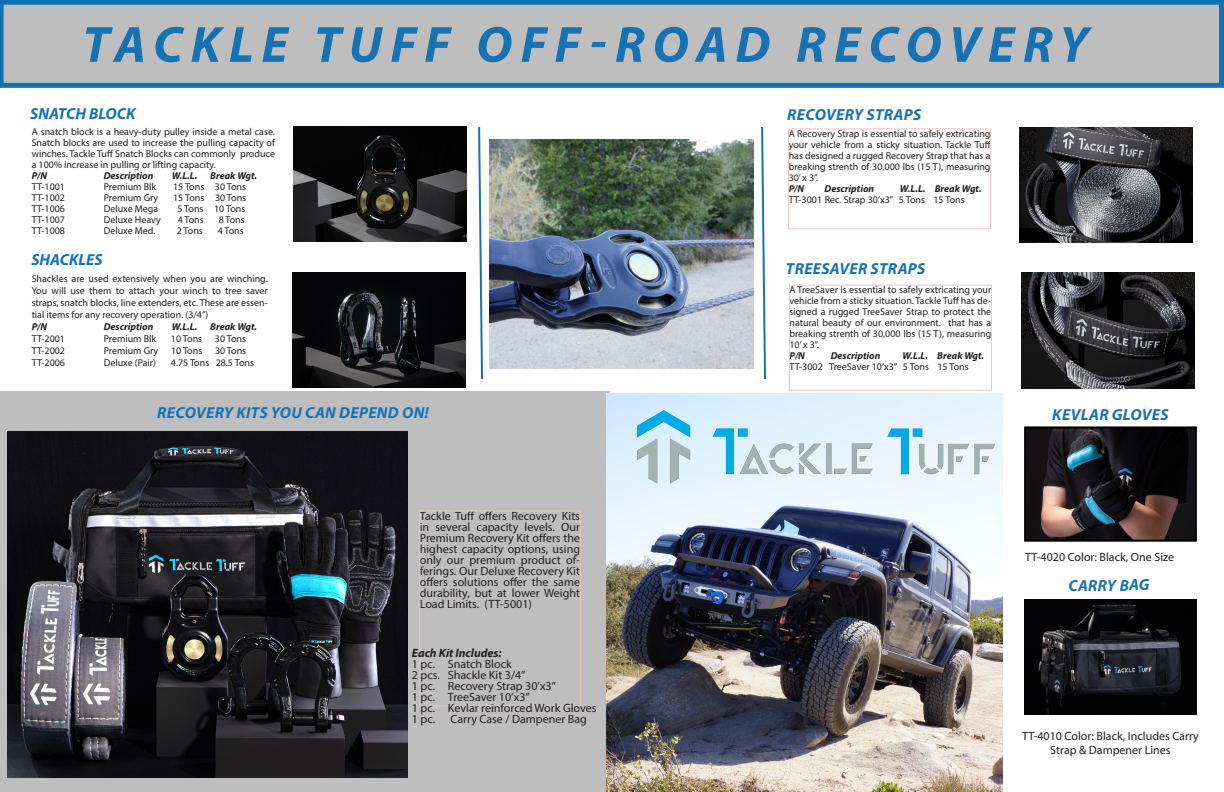
<style>
.page{position:relative;width:1224px;height:792px;background:#fff}
.page>*{position:absolute;margin:0;border:0;box-sizing:border-box;transform-origin:0 0}
.t1{font:italic 700 51.2px "Myriad Pro";letter-spacing:.15em;color:#1772b4}
.t2{font:italic 700 16px "Myriad Pro";letter-spacing:.02em;color:#1772b4}
.t3{font:italic 700 16px "Myriad Pro";color:#1772b4}
.t4{font:12px/11px "Myriad Pro";color:#231f20;text-align:center}
.t5{font:italic 700 12px "Myriad Pro";color:#231f20}
.t6{font:10px/11px "Myriad Pro";color:#231f20;text-align:justify}
.t7{font:italic 700 10px "Myriad Pro";color:#231f20}
</style>
<div class="page">
<img style="left:1027px;top:429px;width:167px;height:110px">
<div style="left:1024px;top:426px;width:173px;height:116px;border:2px solid #000"></div>
<div style="left:0;top:392px;width:609px;height:400px;background:#bebebe"></div>
<img style="left:607px;top:394px;width:396px;height:398px">
<svg style="left:0;top:0;width:1224px;height:88px;background:#a9b5bd"></svg>
<div style="left:788px;top:129px;width:203px;height:100px;border:1px solid #ecc7bd"></div>
<img style="left:293px;top:127px;width:173px;height:115px">
<img style="left:292px;top:272px;width:173px;height:116px">
<img style="left:1019px;top:127px;width:173px;height:115px">
<img style="left:1024px;top:599px;width:173px;height:115px">
<img style="left:638px;top:411px;width:357px;height:72px">
<div style="left:789px;top:285px;width:203px;height:105px;border:1px solid #ecc7bd"></div>
<img style="left:1021px;top:273px;width:173px;height:115px">
<svg style="left:478px;top:127px;width:5px;height:252px"></svg>
<svg style="left:761px;top:127px;width:5px;height:252px"></svg>
<img style="left:490px;top:139px;width:263px;height:229px">
<div style="left:420px;top:511px;width:160px;height:195px;border:1px solid #ecc7bd"></div>
<img style="left:7px;top:431px;width:400px;height:347px">
<h1 class="t1" style="left:82px;top:11px;width:1008px">TACKLE TUFF OFF-ROAD RECOVERY</h1>
<h2 class="t3" style="left:30px;top:103px;width:107px">SNATCH BLOCK</h2>
<p class="t6" style="left:32px;top:126px;width:245px">A snatch block is a heavy-duty pulley inside a metal case.<br>Snatch blocks are used to increase the pulling capacity of winches. Tackle Tuff Snatch Blocks can commonly produce a 100% increase in pulling or lifting capacity.</p>
<p class="t7" style="left:32px;top:169px;width:17px">P/N</p>
<p class="t7" style="left:104px;top:169px;width:51px">Description</p>
<p class="t7" style="left:172px;top:169px;width:27px">W.L.L.</p>
<p class="t7" style="left:210px;top:169px;width:48px">Break Wgt.</p>
<p class="t6" style="left:32px;top:181px;width:35px">TT-1001</p>
<p class="t6" style="left:104px;top:181px;width:54px">Premium Blk</p>
<p class="t6" style="left:173px;top:181px;width:75px">15 Tons 30 Tons</p>
<p class="t6" style="left:32px;top:192px;width:35px">TT-1002</p>
<p class="t6" style="left:104px;top:192px;width:56px">Premium Gry</p>
<p class="t6" style="left:173px;top:192px;width:75px">15 Tons 30 Tons</p>
<p class="t6" style="left:32px;top:203px;width:35px">TT-1006</p>
<p class="t6" style="left:104px;top:203px;width:56px">Deluxe Mega</p>
<p class="t6" style="left:177px;top:203px;width:69px">5 Tons 10 Tons</p>
<p class="t6" style="left:32px;top:214px;width:35px">TT-1007</p>
<p class="t6" style="left:104px;top:214px;width:59px">Deluxe Heavy</p>
<p class="t6" style="left:178px;top:214px;width:28px">4 Tons</p>
<p class="t6" style="left:219px;top:214px;width:28px">8 Tons</p>
<p class="t6" style="left:32px;top:225px;width:35px">TT-1008</p>
<p class="t6" style="left:104px;top:225px;width:53px">Deluxe Med.</p>
<p class="t6" style="left:177px;top:225px;width:28px">2 Tons</p>
<p class="t6" style="left:218px;top:225px;width:28px">4 Tons</p>
<h2 class="t3" style="left:32px;top:249px;width:73px">SHACKLES</h2>
<p class="t6" style="left:32px;top:272px;width:238px;line-height:12px">Shackles are used extensively when you are winching.<br>You will use them to attach your winch to tree saver straps, snatch blocks, line extenders, etc. These are essen&shy;tial items for any recovery operation. (3/4”)</p>
<p class="t7" style="left:32px;top:320px;width:17px">P/N</p>
<p class="t7" style="left:104px;top:320px;width:51px">Description</p>
<p class="t7" style="left:172px;top:320px;width:27px">W.L.L.</p>
<p class="t7" style="left:210px;top:320px;width:48px">Break Wgt.</p>
<p class="t6" style="left:32px;top:333px;width:35px">TT-2001</p>
<p class="t6" style="left:104px;top:333px;width:54px">Premium Blk</p>
<p class="t6" style="left:171px;top:333px;width:33px">10 Tons</p>
<p class="t6" style="left:215px;top:333px;width:33px">30 Tons</p>
<p class="t6" style="left:32px;top:345px;width:35px">TT-2002</p>
<p class="t6" style="left:104px;top:345px;width:56px">Premium Gry</p>
<p class="t6" style="left:171px;top:345px;width:33px">10 Tons</p>
<p class="t6" style="left:215px;top:345px;width:33px">30 Tons</p>
<p class="t6" style="left:32px;top:357px;width:35px">TT-2006</p>
<p class="t6" style="left:104px;top:357px;width:54px">Deluxe (Pair)</p>
<p class="t6" style="left:171px;top:357px;width:85px">4.75 Tons 28.5 Tons</p>
<h2 class="t2" style="left:157px;top:402px;width:273px">RECOVERY KITS YOU CAN DEPEND ON!</h2>
<p class="t4" style="left:420px;top:510px;width:162px;text-align:justify">Tackle Tuff offers Recovery Kits in several capacity levels. Our Premium Recovery Kit offers the highest capacity options, using only our premium product of&shy;ferings. Our Deluxe Recovery Kit offers solutions offer the same durability, but at lower Weight Load Limits. (TT-5001)</p>
<p class="t5" style="left:412px;top:645px;width:91px">Each Kit Includes:</p>
<p class="t4" style="left:412px;top:658px;width:186px;text-align:left">1 pc. Snatch Block<br>2 pcs. Shackle Kit 3/4”<br>1 pc. Recovery Strap 30’x3”<br>1 pc. TreeSaver 10’x3”<br>1 pc. Kevlar reinforced Work Gloves<br>1 pc.</p>
<p class="t4" style="left:451px;top:713px;width:138px">Carry Case / Dampener Bag</p>
<h2 class="t2" style="left:787px;top:104px;width:136px">RECOVERY STRAPS</h2>
<p class="t6" style="left:789px;top:128px;width:204px">A Recovery Strap is essential to safely extricating your vehicle from a sticky situation. Tackle Tuff has designed a rugged Recovery Strap that has a breaking strenth of 30,000 lbs (15 T), measuring 30’ x 3”.</p>
<p class="t7" style="left:789px;top:182px;width:17px">P/N</p>
<p class="t7" style="left:824px;top:182px;width:51px">Description</p>
<p class="t7" style="left:900px;top:182px;width:83px">W.L.L. Break Wgt.</p>
<p class="t6" style="left:789px;top:194px;width:177px">TT-3001 Rec. Strap 30’x3” 5 Tons 15 Tons</p>
<h2 class="t2" style="left:786px;top:259px;width:141px">TREESAVER STRAPS</h2>
<p class="t6" style="left:789px;top:284px;width:203px">A TreeSaver is essential to safely extricating your vehicle from a sticky situation. Tackle Tuff has de&shy;signed a rugged TreeSaver Strap to protect the natural beauty of our environment. that has a breaking strenth of 30,000 lbs (15 T), measuring 10’ x 3”.</p>
<p class="t7" style="left:789px;top:349px;width:17px">P/N</p>
<p class="t7" style="left:831px;top:349px;width:51px">Description</p>
<p class="t7" style="left:903px;top:349px;width:83px">W.L.L. Break Wgt.</p>
<p class="t6" style="left:789px;top:361px;width:181px">TT-3002 TreeSaver 10’x3” 5 Tons 15 Tons</p>
<h2 class="t2" style="left:1052px;top:405px;width:118px">KEVLAR GLOVES</h2>
<p class="t4" style="left:1025px;top:551px;width:151px">TT-4020 Color: Black, One Size</p>
<h2 class="t2" style="left:1068px;top:576px;width:83px;rotate:-1deg">CARRY BAG</h2>
<p class="t4" style="left:1022px;top:728px;width:178px;line-height:14.4px">TT-4010 Color: Black, Includes Carry<br>Strap &amp; Dampener Lines</p>
</div>
